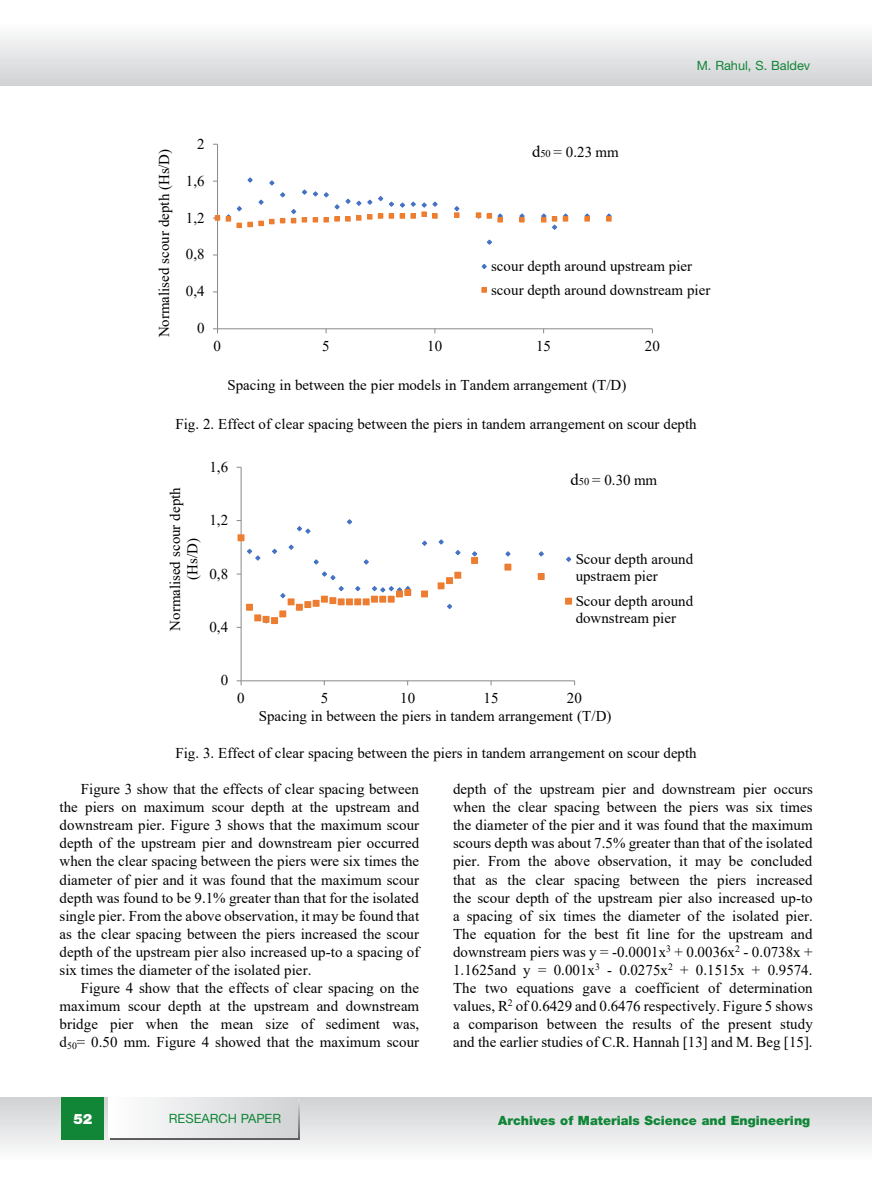
<style>
.page{position:relative;width:872px;height:1191px;background:#fff}
.page>*{position:absolute;margin:0;border:0;box-sizing:border-box;transform-origin:0 0}
.t1{font:15px/18.1px "Times New Roman";letter-spacing:.005em;color:#000}
.t2{font:900 14.25px "Helvetica Neue LT Pro";color:#fff}
.t3{font:900 12.75px "Helvetica Neue LT Pro";color:#118637}
.t4{font:12.75px "Helvetica Neue LT Pro";color:#118637}
.s1{font-size:16.5px}
.s2{font-size:10.5px}
</style>
<div class="page">
<svg style="left:0;top:35px;width:871px;height:50px"></svg>
<svg style="left:0;top:1097px;width:871px;height:52px"></svg>
<div style="left:62px;top:1097px;width:42px;height:43px;background:#118637"></div>
<div style="left:111px;top:1099px;width:189px;height:41px;background:linear-gradient(to right,#fdfdfe,#d0d1d4)"></div>
<svg style="left:108px;top:1097px;width:190px;height:40px"></svg>
<hr style="left:217px;top:144px;width:1px;height:185px;background:#898989">
<hr style="left:217px;top:328px;width:435px;height:1px;background:#898989">
<svg style="left:213px;top:328px;width:5px;height:5px"></svg>
<svg style="left:487px;top:239px;width:5px;height:6px"></svg>
<svg style="left:213px;top:177px;width:225px;height:51px"></svg>
<svg style="left:454px;top:206px;width:6px;height:12px"></svg>
<svg style="left:475px;top:212px;width:28px;height:10px"></svg>
<svg style="left:519px;top:213px;width:6px;height:9px"></svg>
<svg style="left:541px;top:213px;width:28px;height:17px"></svg>
<svg style="left:584px;top:213px;width:6px;height:8px"></svg>
<svg style="left:606px;top:213px;width:6px;height:8px"></svg>
<svg style="left:481px;top:264px;width:6px;height:5px"></svg>
<svg style="left:481px;top:287px;width:6px;height:6px"></svg>
<hr style="left:241px;top:467px;width:1px;height:214px;background:#898989">
<hr style="left:241px;top:680px;width:333px;height:1px;background:#898989">
<svg style="left:237px;top:680px;width:5px;height:5px"></svg>
<svg style="left:247px;top:548px;width:14px;height:13px"></svg>
<svg style="left:272px;top:548px;width:6px;height:6px"></svg>
<svg style="left:288px;top:544px;width:6px;height:6px"></svg>
<svg style="left:297px;top:526px;width:14px;height:8px"></svg>
<svg style="left:313px;top:559px;width:6px;height:6px"></svg>
<svg style="left:347px;top:519px;width:5px;height:6px"></svg>
<svg style="left:363px;top:559px;width:6px;height:6px"></svg>
<svg style="left:422px;top:540px;width:6px;height:6px"></svg>
<svg style="left:438px;top:539px;width:6px;height:6px"></svg>
<svg style="left:447px;top:604px;width:6px;height:5px"></svg>
<svg style="left:455px;top:550px;width:6px;height:6px"></svg>
<svg style="left:505px;top:551px;width:6px;height:6px"></svg>
<svg style="left:538px;top:551px;width:6px;height:6px"></svg>
<div style="left:238px;top:534px;width:6px;height:7px;border:1px solid #ed7d31"></div>
<svg style="left:237px;top:571px;width:174px;height:57px"></svg>
<div style="left:404px;top:589px;width:7px;height:7px;border:1px solid #ed7d31"></div>
<div style="left:421px;top:590px;width:7px;height:7px;border:1px solid #ed7d31"></div>
<svg style="left:438px;top:574px;width:23px;height:15px"></svg>
<div style="left:454px;top:572px;width:7px;height:6px;border:1px solid #ed7d31"></div>
<svg style="left:472px;top:551px;width:6px;height:11px"></svg>
<div style="left:471px;top:557px;width:7px;height:7px;border:1px solid #ed7d31"></div>
<div style="left:504px;top:564px;width:7px;height:6px;border:1px solid #ed7d31"></div>
<div style="left:538px;top:573px;width:6px;height:7px;border:1px solid #ed7d31"></div>
<svg style="left:566px;top:556px;width:6px;height:6px"></svg>
<div style="left:565px;top:598px;width:7px;height:6px;border:1px solid #ed7d31"></div>
<p class="t4" style="left:697px;top:57px;width:115px">M. Rahul, S. Baldev</p>
<p class="t1" style="left:154px;top:337px;width:190px;rotate:-90deg">Normalised scour depth (Hs/D)</p>
<p class="t1" style="left:197px;top:134px;width:9px">2</p>
<p class="t1" style="left:186px;top:171px;width:20px">1,6</p>
<p class="t1" style="left:186px;top:208px;width:20px">1,2</p>
<p class="t1" style="left:186px;top:245px;width:20px">0,8</p>
<p class="t1" style="left:186px;top:282px;width:20px">0,4</p>
<p class="t1" style="left:197px;top:319px;width:9px">0</p>
<p class="t1" style="left:532px;top:142px;width:88px"><span class="s1">d</span><span class="s2">50</span> = 0.23 mm</p>
<p class="t1" style="left:491px;top:254px;width:221px;line-height:23.5px">scour depth around upstream pier scour depth around downstream pier</p>
<p class="t1" style="left:213px;top:336px;width:9px">0</p>
<p class="t1" style="left:322px;top:336px;width:9px">5</p>
<p class="t1" style="left:427px;top:336px;width:17px">10</p>
<p class="t1" style="left:536px;top:336px;width:17px">15</p>
<p class="t1" style="left:645px;top:336px;width:17px">20</p>
<p class="t1" style="left:227px;top:375px;width:400px">Spacing in between the pier models in Tandem arrangement (T/D)</p>
<p class="t1" style="left:175px;top:414px;width:522px">Fig. 2. Effect of clear spacing between the piers in tandem arrangement on scour depth</p>
<p class="t1" style="left:166px;top:631px;width:145px;line-height:17.2px;text-align:center;rotate:-90deg">Normalised scour depth (Hs/D)</p>
<p class="t1" style="left:209px;top:457px;width:20px">1,6</p>
<p class="t1" style="left:209px;top:511px;width:20px">1,2</p>
<p class="t1" style="left:209px;top:564px;width:20px">0,8</p>
<p class="t1" style="left:209px;top:617px;width:20px">0,4</p>
<p class="t1" style="left:570px;top:470px;width:88px"><span class="s1">d</span><span class="s2">50</span> = 0.30 mm</p>
<p class="t1" style="left:575px;top:550px;width:119px;line-height:17.2px">Scour depth around upstraem pier</p>
<p class="t1" style="left:575px;top:592px;width:119px;line-height:17.2px">Scour depth around downstream pier</p>
<p class="t1" style="left:221px;top:671px;width:9px">0</p>
<p class="t1" style="left:237px;top:688px;width:9px">0</p>
<p class="t1" style="left:321px;top:688px;width:9px">5</p>
<p class="t1" style="left:400px;top:688px;width:17px">10</p>
<p class="t1" style="left:483px;top:688px;width:17px">15</p>
<p class="t1" style="left:567px;top:688px;width:17px">20</p>
<p class="t1" style="left:259px;top:706px;width:354px">Spacing in between the piers in tandem arrangement (T/D)</p>
<p class="t1" style="left:176px;top:743px;width:522px">Fig. 3. Effect of clear spacing between the piers in tandem arrangement on scour depth</p>
<p class="t1" style="left:81px;top:779px;width:340px">Figure 3 show that the effects of clear spacing between</p>
<p class="t1" style="left:60px;top:797px;width:361px">the piers on maximum scour depth at the upstream and</p>
<p class="t1" style="left:60px;top:815px;width:361px">downstream pier. Figure 3 shows that the maximum scour</p>
<p class="t1" style="left:60px;top:833px;width:361px">depth of the upstream pier and downstream pier occurred</p>
<p class="t1" style="left:60px;top:851px;width:361px">when the clear spacing between the piers were six times the</p>
<p class="t1" style="left:60px;top:870px;width:361px">diameter of pier and it was found that the maximum scour</p>
<p class="t1" style="left:60px;top:888px;width:361px">depth was found to be 9.1% greater than that for the isolated</p>
<p class="t1" style="left:60px;top:906px;width:361px">single pier. From the above observation, it may be found that</p>
<p class="t1" style="left:60px;top:924px;width:361px">as the clear spacing between the piers increased the scour</p>
<p class="t1" style="left:60px;top:942px;width:361px">depth of the upstream pier also increased up-to a spacing of</p>
<p class="t1" style="left:60px;top:960px;width:253px">six times the diameter of the isolated pier.</p>
<p class="t1" style="left:81px;top:978px;width:340px">Figure 4 show that the effects of clear spacing on the</p>
<p class="t1" style="left:60px;top:996px;width:361px">maximum scour depth at the upstream and downstream</p>
<p class="t1" style="left:60px;top:1015px;width:361px">bridge pier when the mean size of sediment was,</p>
<p class="t1" style="left:60px;top:1032px;width:361px">d<sub>50</sub>= 0.50 mm. Figure 4 showed that the maximum scour</p>
<p class="t1" style="left:453px;top:779px;width:361px;text-align:justify">depth of the upstream pier and downstream pier occurs when the clear spacing between the piers was six times the diameter of the pier and it was found that the maximum scours depth was about 7.5% greater than that of the isolated pier. From the above observation, it may be concluded that as the clear spacing between the piers increased the scour depth of the upstream pier also increased up-to a spacing of six times the diameter of the isolated pier.<br>The equation for the best fit line for the upstream and downstream piers was y = -0.0001x<sup>3</sup> + 0.0036x<sup>2</sup> - 0.0738x + 1.1625and y = 0.001x<sup>3</sup> - 0.0275x<sup>2</sup> + 0.1515x + 0.9574.<br>The two equations gave a coefficient of determination values, R<sup>2</sup> of 0.6429 and 0.6476 respectively. Figure 5 shows a comparison between the results of the present study and the earlier studies of C.R. Hannah [13] and M. Beg [15].</p>
<p class="t2" style="left:73px;top:1110px;width:21px">52</p>
<p class="t4" style="left:169px;top:1110px;width:114px">RESEARCH PAPER</p>
<p class="t3" style="left:498px;top:1112px;width:313px">Archives of Materials Science and Engineering</p>
</div>
